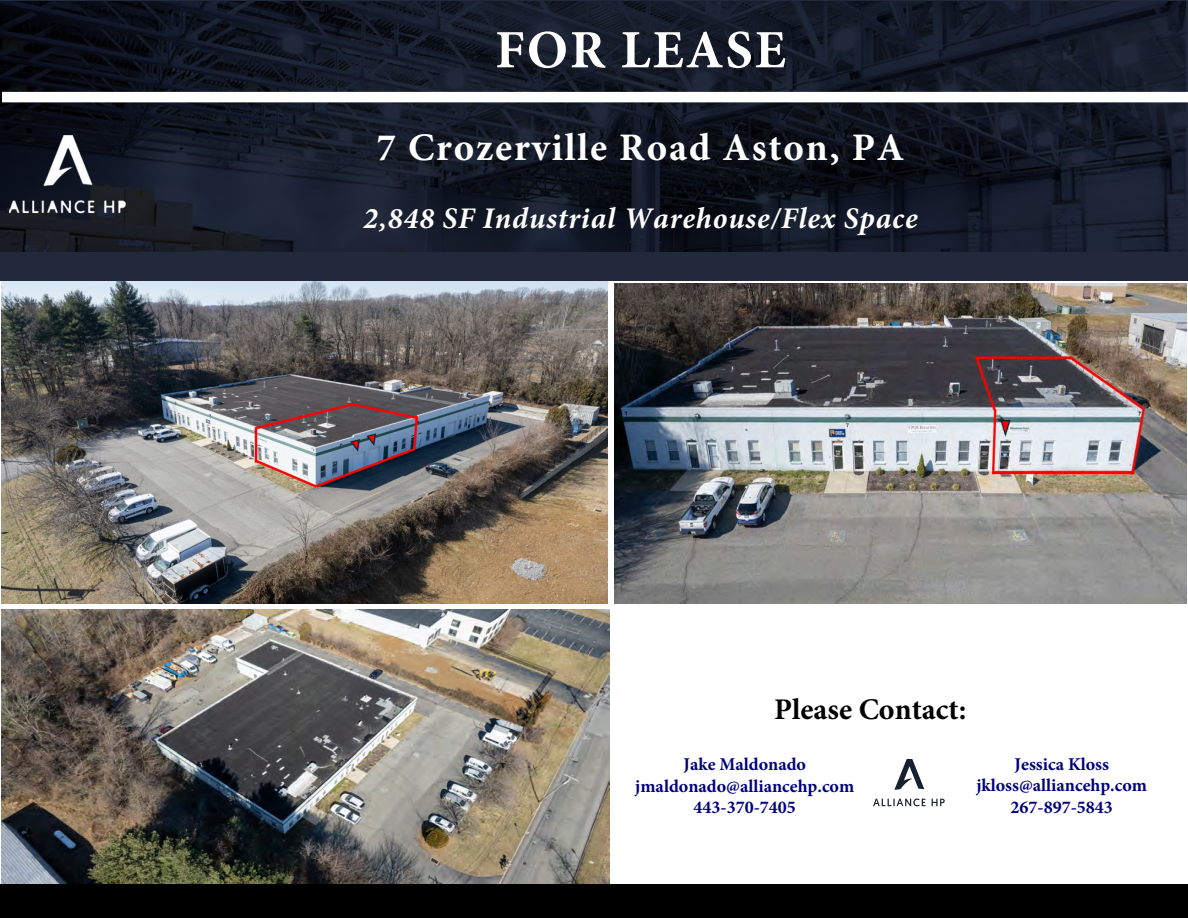
<style>
.page{position:relative;width:1188px;height:918px;background:#fff}
.page>*{position:absolute;margin:0;border:0;box-sizing:border-box;transform-origin:0 0}
.t1{font:700 54px "Minion Pro";letter-spacing:.035em;color:#fff}
.t2{font:700 39px "Minion Pro";letter-spacing:.045em;color:#fff}
.t3{font:italic 700 30px "Minion Pro";letter-spacing:.03em;color:#fff}
.t4{font:700 30px "Minion Pro";color:#000}
.t5{font:700 18px/21.6px "Minion Pro";color:#000080;text-align:center}
</style>
<div class="page">
<div style="left:792px;top:270px;width:126px;height:36px;background:linear-gradient(to right,#fff,#fff)"></div>
<svg style="left:0;top:0;width:1188px;height:281px;background:#151b28"></svg>
<div style="left:2px;top:92px;width:1186px;height:10px;background:#fff"></div>
<img style="left:10px;top:117px;width:117px;height:117px">
<div style="left:0;top:885px;width:1188px;height:33px;background:#000"></div>
<img style="left:614px;top:284px;width:572px;height:319px">
<img style="left:2px;top:609px;width:608px;height:274px">
<img style="left:1px;top:282px;width:607px;height:321px">
<img style="left:873px;top:759px;width:72px;height:48px">
<h1 class="t1" style="left:495px;top:12px;width:292px">FOR LEASE</h1>
<h2 class="t2" style="left:377px;top:120px;width:529px">7 Crozerville Road Aston, PA</h2>
<h3 class="t3" style="left:363px;top:197px;width:556px">2,848 SF Industrial Warehouse/Flex Space</h3>
<h3 class="t4" style="left:774px;top:688px;width:194px">Please Contact:</h3>
<p class="t5" style="left:635px;top:753px;width:220px">Jake Maldonado jmaldonado@alliancehp.com<br>443-370-7405</p>
<p class="t5" style="left:976px;top:753px;width:172px">Jessica Kloss jkloss@alliancehp.com<br>267-897-5843</p>
</div>
